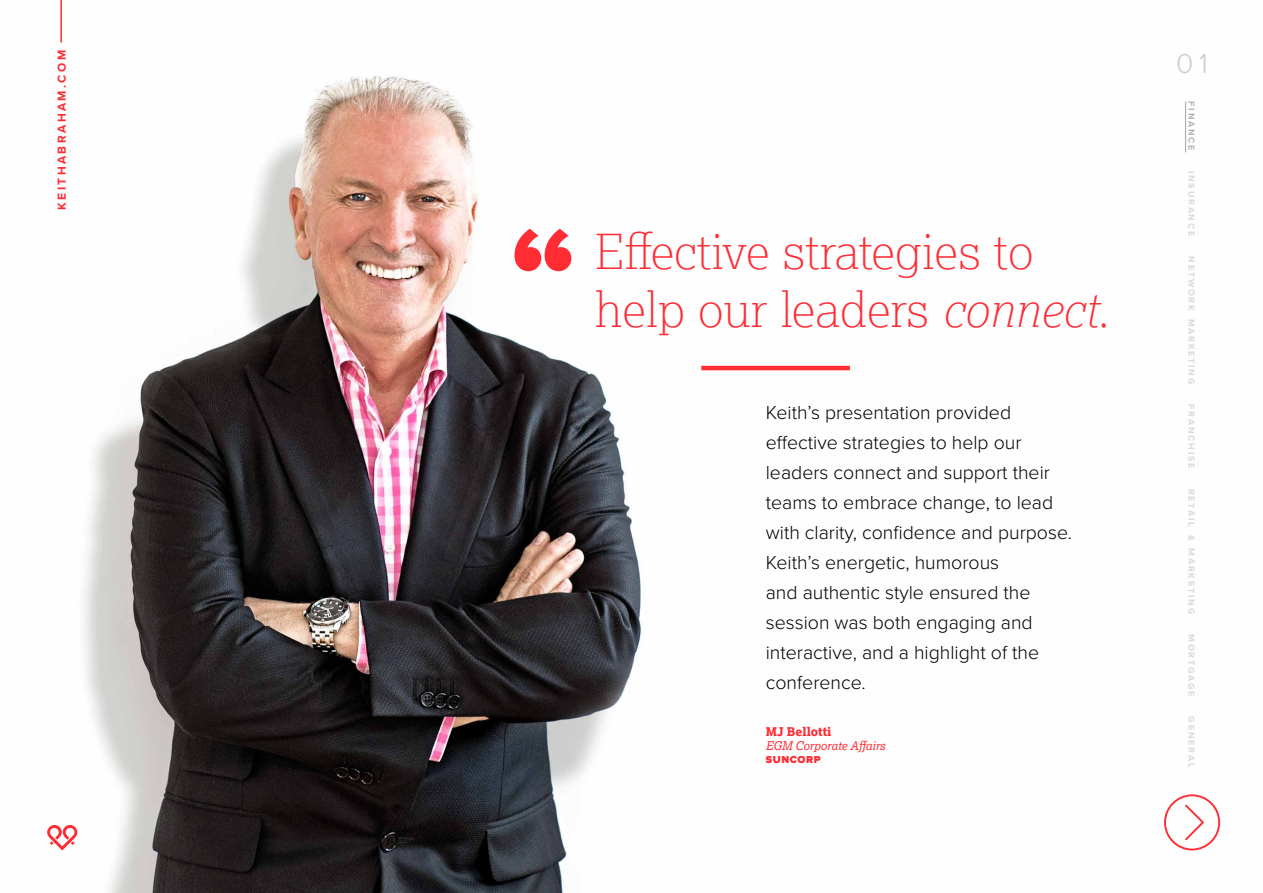
<style>
.page{position:relative;width:1263px;height:893px;background:#fff}
.page>*{position:absolute;margin:0;border:0;box-sizing:border-box;transform-origin:0 0}
.t1{font:100 48px/57.6px "Lexia";color:#ff2c34}
.t2{font:300 28.5px "Proxima Nova";color:#ccc}
.t3{font:300 19.5px/30px "Proxima Nova";color:#000}
.t4{font:italic 12px "Lexia";color:#ff2c34}
.t5{font:700 12px "Proxima Nova";letter-spacing:.2em;color:#ff2c34}
.t6{font:800 12px "Lexia";color:#ff2c34}
.t7{font:900 10.5px "Proxima Nova";letter-spacing:.05em;color:#ff2c34}
.t8{font:700 9px "Proxima Nova";letter-spacing:.2em;color:#d9d9d9}
.t9{font:700 9px "Proxima Nova";letter-spacing:.2em;color:#b3b3b3}
.s1{font-style:italic}
</style>
<div class="page">
<img style="left:62px;top:76px;width:1159px;height:817px">
<svg style="left:47px;top:825px;width:30px;height:25px"></svg>
<hr style="left:60px;top:0;width:2px;height:43px;background:#ff2c34">
<svg style="left:1164px;top:794px;width:56px;height:56px"></svg>
<svg style="left:514px;top:229px;width:57px;height:42px"></svg>
<hr style="left:701px;top:366px;width:149px;height:4px;background:#ff2c34">
<hr style="left:1185px;top:101px;width:1px;height:51px;background:#b3b3b3">
<p class="t5" style="left:55px;top:210px;width:161px;rotate:-90deg">KEITHABRAHAM.COM</p>
<h1 class="t1" style="left:595px;top:222px;width:516px">Effective strategies to help our leaders <span class="s1">connect</span>.</h1>
<p class="t3" style="left:766px;top:397px;width:308px">Keith’s presentation provided effective strategies to help our leaders connect and support their teams to embrace change, to lead with clarity, confidence and purpose.<br>Keith’s energetic, humorous<br>and authentic style ensured the session was both engaging and interactive, and a highlight of the conference.</p>
<p class="t6" style="left:766px;top:724px;width:67px">MJ Bellotti</p>
<p class="t4" style="left:766px;top:738px;width:121px">EGM Corporate Affairs</p>
<p class="t7" style="left:766px;top:753px;width:56px">SUNCORP</p>
<h2 class="t2" style="left:1176px;top:47px;width:33px">01</h2>
<p class="t9" style="left:1197px;top:101px;width:51px;rotate:90deg">FINANCE</p>
<p class="t8" style="left:1197px;top:171px;width:67px;rotate:90deg">INSURANCE</p>
<p class="t8" style="left:1197px;top:256px;width:130px;rotate:90deg">NETWORK MARKETING</p>
<p class="t8" style="left:1197px;top:404px;width:65px;rotate:90deg">FRANCHISE</p>
<p class="t8" style="left:1197px;top:489px;width:127px;rotate:90deg">RETAIL &amp; MARKETING</p>
<p class="t8" style="left:1197px;top:634px;width:63px;rotate:90deg">MORTGAGE</p>
<p class="t8" style="left:1197px;top:716px;width:52px;rotate:90deg">GENERAL</p>
</div>
